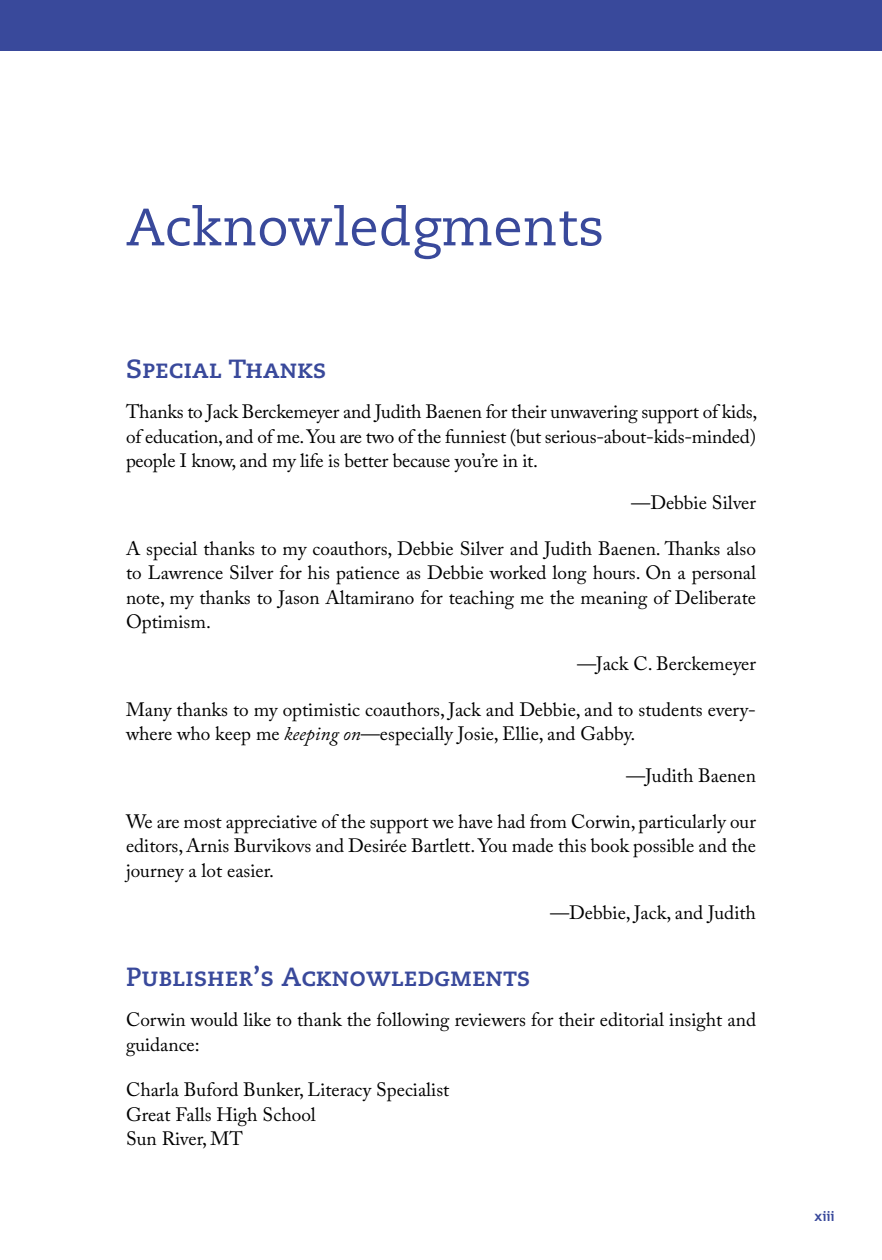
<style>
.page{position:relative;width:882px;height:1260px;background:#fff}
.page>*{position:absolute;margin:0;border:0;box-sizing:border-box;transform-origin:0 0}
.t1{font:52.5px "Caecilia";color:#39499b}
.t2{font:26.25px "Caecilia Bold SC";color:#39499b}
.t3{font:19.25px/24.5px "Adobe Caslon Pro";color:#000;text-align:justify}
.t4{font:700 14px "Trebuchet MS";color:#39499b}
.s1{font-style:italic}
</style>
<div class="page">
<div style="left:0;top:0;width:882px;height:50px;background:#39499b"></div>
<p class="t1" style="left:126px;top:197px;width:480px">Acknowledgments</p>
<p class="t2" style="left:126px;top:353px;width:202px">Special Thanks</p>
<p class="t3" style="left:126px;top:399px;width:633px">Thanks to Jack Berckemeyer and Judith Baenen for their unwavering support of kids, of education, and of me. You are two of the funniest (but serious-about-kids-minded) people I know, and my life is better because you’re in it.</p>
<p class="t3" style="left:631px;top:490px;width:126px">—Debbie Silver</p>
<p class="t3" style="left:126px;top:536px;width:632px">A special thanks to my coauthors, Debbie Silver and Judith Baenen. Thanks also to Lawrence Silver for his patience as Debbie worked long hours. On a personal note, my thanks to Jason Altamirano for teaching me the meaning of Deliberate Optimism.</p>
<p class="t3" style="left:577px;top:651px;width:180px">—Jack C. Berckemeyer</p>
<p class="t3" style="left:126px;top:697px;width:631px">Many thanks to my optimistic coauthors, Jack and Debbie, and to students every&shy;where who keep me <span class="s1">keeping on</span>—especially Josie, Ellie, and Gabby.</p>
<p class="t3" style="left:626px;top:763px;width:131px">—Judith Baenen</p>
<p class="t3" style="left:126px;top:809px;width:632px">We are most appreciative of the support we have had from Corwin, particularly our editors, Arnis Burvikovs and Desirée Bartlett. You made this book possible and the journey a lot easier.</p>
<p class="t3" style="left:550px;top:900px;width:207px">—Debbie, Jack, and Judith</p>
<p class="t2" style="left:126px;top:961px;width:406px">Publisher’s Acknowledgments</p>
<p class="t3" style="left:126px;top:1007px;width:632px">Corwin would like to thank the following reviewers for their editorial insight and guidance:</p>
<p class="t3" style="left:126px;top:1077px;width:325px;text-align:left">Charla Buford Bunker, Literacy Specialist<br>Great Falls High School<br>Sun River, MT</p>
<p class="t4" style="left:815px;top:1207px;width:22px">xiii</p>
</div>
